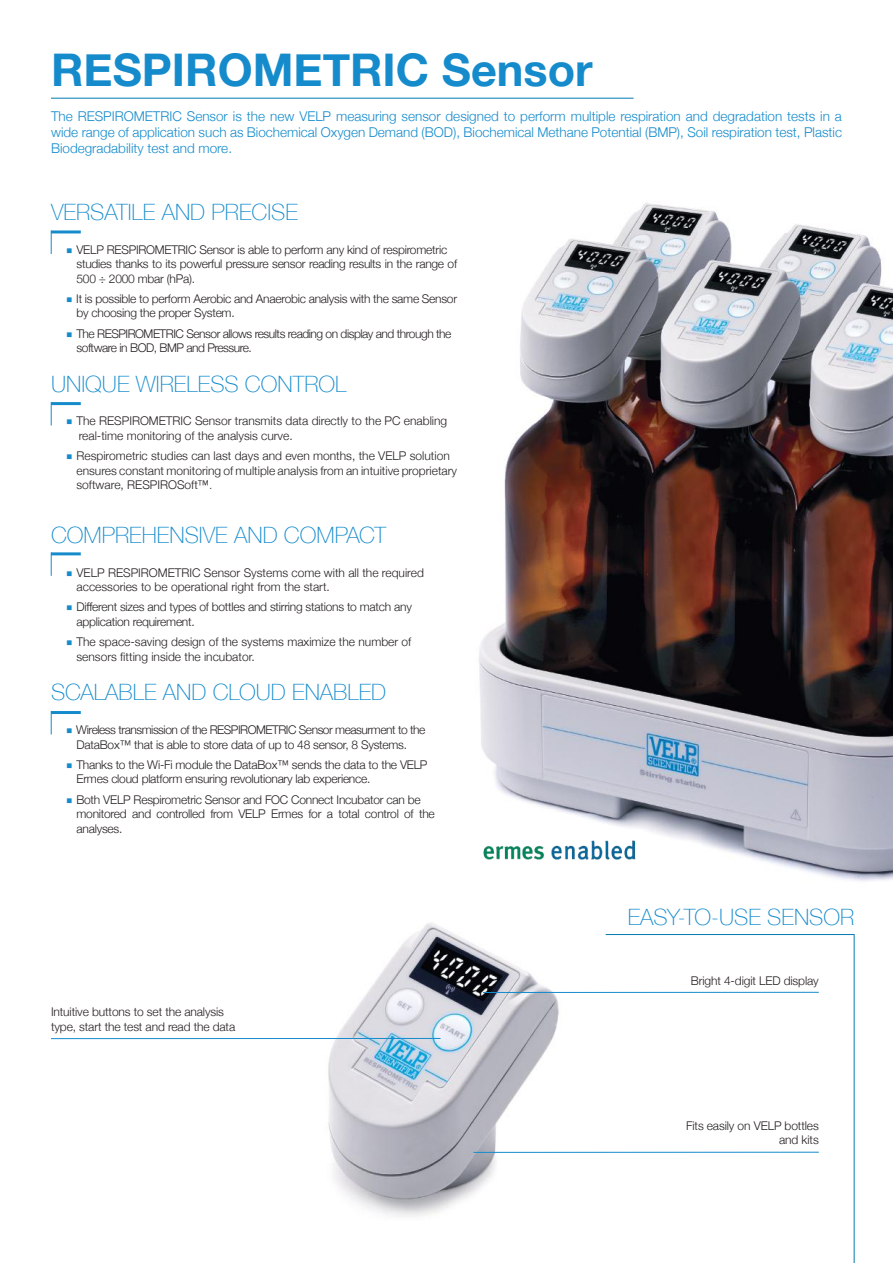
<style>
.page{position:relative;width:893px;height:1263px;background:#fff}
.page>*{position:absolute;margin:0;border:0;box-sizing:border-box;transform-origin:0 0}
.t1{font:700 45px "Helvetica Neue";color:#158bcc}
.t2{font:100 22.5px "Helvetica Neue";color:#158bcc}
.t3{font:300 13.5px/16.2px "Helvetica Neue";color:#158bcc;text-align:justify}
.t4{font:300 12px/14.4px "Helvetica Neue";letter-spacing:-.02em;color:#241f1f}
.t5{font:300 12px/14.4px "Helvetica Neue";color:#241f1f}
.t6{font:300 12px/14.4px "Helvetica Neue";letter-spacing:-.04em;color:#241f1f}
.s1{font-family:"Montserrat";font-weight:500;color:#158bcc}
.s2{font-family:"Helvetica"}
</style>
<div class="page">
<img style="left:328px;top:923px;width:286px;height:293px">
<img style="left:479px;top:203px;width:414px;height:678px">
<hr style="left:51px;top:98px;width:583px;height:1px;background:#007bb2">
<hr style="left:51px;top:402px;width:30px;height:3px;background:#158bcc">
<svg style="left:51px;top:405px;width:1px;height:21px"></svg>
<hr style="left:606px;top:934px;width:248px;height:1px;background:#007bb2">
<hr style="left:854px;top:934px;width:1px;height:329px;background:#007bb2">
<hr style="left:51px;top:552px;width:30px;height:3px;background:#158bcc">
<svg style="left:51px;top:552px;width:1px;height:24px"></svg>
<hr style="left:51px;top:711px;width:30px;height:3px;background:#158bcc">
<svg style="left:51px;top:714px;width:1px;height:20px"></svg>
<hr style="left:483px;top:992px;width:336px;height:1px;background:#158bcc">
<hr style="left:51px;top:1038px;width:390px;height:1px;background:#158bcc">
<hr style="left:473px;top:1152px;width:346px;height:1px;background:#158bcc">
<img style="left:483px;top:839px;width:152px;height:21px">
<hr style="left:51px;top:230px;width:30px;height:3px;background:#158bcc">
<svg style="left:51px;top:230px;width:1px;height:24px"></svg>
<h1 class="t1" style="left:51px;top:35px;width:543px">RESPIROMETRIC Sensor</h1>
<p class="t3" style="left:51px;top:107px;width:792px">The RESPIROMETRIC Sensor is the new VELP measuring sensor designed to perform multiple respiration and degradation tests in a wide range of application such as Biochemical Oxygen Demand (BOD), Biochemical Methane Potential (BMP), Soil respiration test, Plastic Biodegradability test and more.</p>
<h2 class="t2" style="left:51px;top:195px;width:249px">VERSATILE AND PRECISE</h2>
<p class="t4" style="left:77px;top:241px;width:382px;text-indent:-11px"><span class="s1">■</span> VELP RESPIROMETRIC Sensor is able to perform any kind of respirometric studies thanks to its powerful pressure sensor reading results in the range of<br>500 ÷ 2000 mbar (hPa).</p>
<p class="t4" style="left:77px;top:291px;width:382px;text-indent:-11px"><span class="s1">■</span> It is possible to perform Aerobic and Anaerobic analysis with the same Sensor by choosing the proper System.</p>
<p class="t6" style="left:77px;top:325px;width:376px;text-indent:-11px"><span class="s1">■</span> The RESPIROMETRIC Sensor allows results reading on display and through the software in BOD, BMP and Pressure.</p>
<h2 class="t2" style="left:51px;top:366px;width:297px">UNIQUE WIRELESS CONTROL</h2>
<p class="t5" style="left:79px;top:413px;width:370px;text-indent:-13px"><span class="s1">■</span> The RESPIROMETRIC Sensor transmits data directly to the PC enabling real-time monitoring of the analysis curve.</p>
<p class="t5" style="left:77px;top:448px;width:382px;text-indent:-11px"><span class="s1">■</span> Respirometric studies can last days and even months, the VELP solution ensures constant monitoring of multiple analysis from an intuitive proprietary software, RESPIROSoft<span class="s2">™.</span></p>
<h2 class="t2" style="left:51px;top:518px;width:337px">COMPREHENSIVE AND COMPACT</h2>
<p class="t5" style="left:77px;top:564px;width:349px;text-indent:-11px"><span class="s1">■</span> VELP RESPIROMETRIC Sensor Systems come with all the required accessories to be operational right from the start.</p>
<p class="t4" style="left:77px;top:599px;width:337px;text-indent:-11px"><span class="s1">■</span> Different sizes and types of bottles and stirring stations to match any application requirement.</p>
<p class="t5" style="left:77px;top:634px;width:336px;text-indent:-11px"><span class="s1">■</span> The space-saving design of the systems maximize the number of sensors fitting inside the incubator.</p>
<h2 class="t2" style="left:51px;top:675px;width:337px">SCALABLE AND CLOUD ENABLED</h2>
<p class="t6" style="left:77px;top:722px;width:350px;text-indent:-11px"><span class="s1">■</span> Wireless transmission of the RESPIROMETRIC Sensor measurment to the<br>DataBox™ that is able to store data of up to 48 sensor, 8 Systems.</p>
<p class="t4" style="left:77px;top:757px;width:352px;text-indent:-11px"><span class="s1">■</span> Thanks to the Wi-Fi module the DataBox™ sends the data to the VELP<br>Ermes cloud platform ensuring revolutionary lab experience.</p>
<p class="t4" style="left:77px;top:791px;width:360px;text-indent:-11px"><span class="s1">■</span> Both VELP Respirometric Sensor and FOC Connect Incubator can be monitored and controlled from VELP Ermes for a total control of the analyses.</p>
<p class="t4" style="left:51px;top:1004px;width:186px">Intuitive buttons to set the analysis type, start the test and read the data</p>
<h2 class="t2" style="left:628px;top:900px;width:228px">EASY-TO-USE SENSOR</h2>
<p class="t4" style="left:691px;top:972px;width:129px">Bright 4-digit LED display</p>
<p class="t4" style="left:686px;top:1118px;width:134px;text-align:right">Fits easily on VELP bottles and kits</p>
</div>
